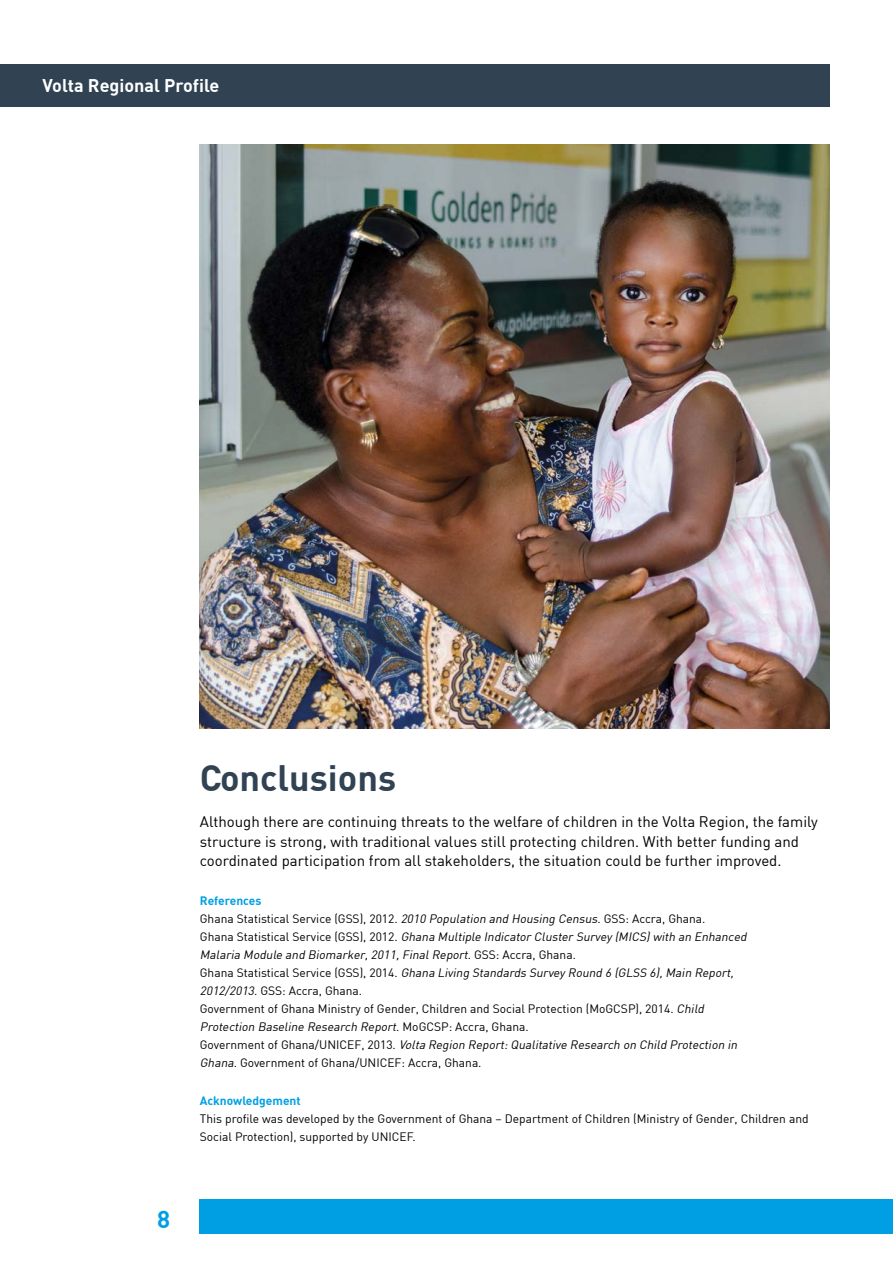
<style>
.page{position:relative;width:893px;height:1263px;background:#fff}
.page>*{position:absolute;margin:0;border:0;box-sizing:border-box;transform-origin:0 0}
.t1{font:700 36px "DINCE";color:#314353}
.t2{font:700 24px "DINCE";color:#009fe3}
.t3{font:700 18px "DINCE";color:#fff}
.t4{font:15px/19.5px "DINCE";color:#000}
.t5{font:12px/18px "DINCE";color:#000}
.t6{font:700 12px "DINCE";color:#009fe3}
.s1{font-weight:700;color:#009fe3}
.s2{font-style:italic}
</style>
<div class="page">
<div style="left:0;top:64px;width:829px;height:42px;background:#314353"></div>
<div style="left:200px;top:1199px;width:693px;height:34px;background:#009fe3"></div>
<img style="left:200px;top:145px;width:629px;height:583px">
<h3 class="t3" style="left:43px;top:73px;width:178px">Volta Regional Profile</h3>
<h2 class="t2" style="left:157px;top:1203px;width:15px">8</h2>
<h1 class="t1" style="left:200px;top:754px;width:198px">Conclusions</h1>
<p class="t4" style="left:200px;top:812px;width:620px">Although there are continuing threats to the welfare of children in the Volta Region, the family structure is strong, with traditional values still protecting children. With better funding and coordinated participation from all stakeholders, the situation could be further improved.</p>
<p class="t5" style="left:200px;top:891px;width:551px"><span class="s1">References<br></span>Ghana Statistical Service (GSS), 2012. <span class="s2">2010 Population and Housing Census</span>. GSS: Accra, Ghana.<br>G h a n a S t a t i st i ca l S e rv i c e ( G SS ) , 2 0 1 2 . <span class="s2">Ghana Multiple Indicator Cluster Survey (MICS)with an Enhanced Malaria Module and Biomarker,2011,FinalReport</span>. G SS : Ac c ra , G h a n a .<br>G h a n a S t a t i st i ca l S e rv i ce ( G SS ) , 2 0 1 4 . <span class="s2">Ghana Living Standards Survey Round 6 (GLSS 6),Main Report, 2012/2013</span>. GSS: Accra, Ghana.<br>Government of Ghana Ministry of Gender, Children and Social Protection (MoGCSP), 2014. <span class="s2">Child Protection Baseline Research Report</span>. M o G C S P : A c c ra , G h a n a .<br>G ove r n m e n t o f G h a n a / U N I C E F , 2 0 1 3 . <span class="s2">VoltaRegion Report:Qualitative Research on Child Protection in Ghana</span>. Government of Ghana/UNICEF: Accra, Ghana.</p>
<p class="t6" style="left:200px;top:1092px;width:102px">Acknowledgement</p>
<p class="t5" style="left:200px;top:1109px;width:610px">This profile was developed by the Government of Ghana – Department of Children (Ministry of Gender, Children and<br>Social Protection), supported by UNICEF.</p>
</div>
